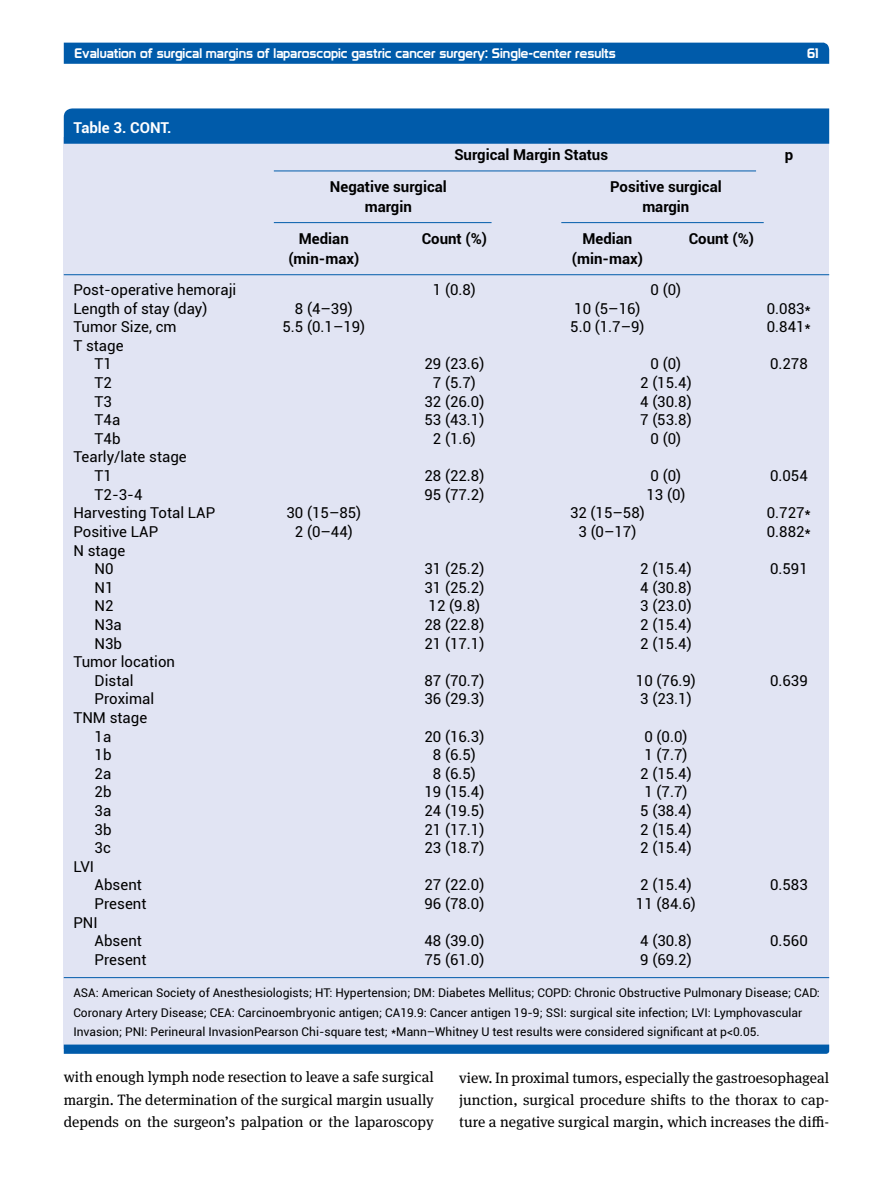
<style>
.page{position:relative;width:893px;height:1191px;background:#fff}
.page>*{position:absolute;margin:0;border:0;box-sizing:border-box;transform-origin:0 0}
.t1{font:15px/18.6px "Roboto";color:#000}
.t2{font:15px/22.5px "DG Meta Serif Science";color:#000;text-align:justify}
.t3{font:700 15px "Roboto";color:#000}
.t4{font:700 15px "Roboto";color:#fff}
.t5{font:13.5px "Prototype";color:#fff}
.t6{font:12px/19.5px "Roboto";color:#000}
</style>
<div class="page">
<div style="left:64px;top:43px;width:765px;height:21px;background:#005baa"></div>
<div style="left:64px;top:137px;width:765px;height:911px;background:#e1e4f3"></div>
<div style="left:64px;top:108px;width:765px;height:36px;background:#005baa"></div>
<svg style="left:64px;top:1044px;width:765px;height:9px;background:#0e63ae"></svg>
<hr style="left:64px;top:274px;width:765px;height:1px;background:#005baa">
<hr style="left:64px;top:977px;width:765px;height:1px;background:#005baa">
<hr style="left:274px;top:171px;width:482px;height:1px;background:#005baa">
<hr style="left:274px;top:222px;width:218px;height:1px;background:#005baa">
<hr style="left:561px;top:222px;width:203px;height:1px;background:#005baa">
<p class="t5" style="left:74px;top:45px;width:543px">Evaluation of surgical margins of laparoscopic gastric cancer surgery: Single-center results</p>
<p class="t5" style="left:807px;top:45px;width:13px">61</p>
<p class="t4" style="left:73px;top:117px;width:100px">Table 3. CONT.</p>
<p class="t3" style="left:454px;top:144px;width:155px">Surgical Margin Status</p>
<p class="t3" style="left:785px;top:144px;width:10px">p</p>
<p class="t3" style="left:330px;top:176px;width:118px">Negative surgical</p>
<p class="t3" style="left:610px;top:176px;width:113px">Positive surgical</p>
<p class="t3" style="left:365px;top:196px;width:49px">margin</p>
<p class="t3" style="left:642px;top:196px;width:49px">margin</p>
<p class="t3" style="left:299px;top:228px;width:51px">Median</p>
<p class="t3" style="left:422px;top:228px;width:67px">Count (%)</p>
<p class="t3" style="left:582px;top:228px;width:51px">Median</p>
<p class="t3" style="left:689px;top:228px;width:67px">Count (%)</p>
<p class="t3" style="left:288px;top:248px;width:73px">(min-max)</p>
<p class="t3" style="left:572px;top:248px;width:73px">(min-max)</p>
<p class="t1" style="left:73px;top:280px;width:165px">Post-operative hemoraji</p>
<p class="t1" style="left:433px;top:280px;width:45px">1 (0.8)</p>
<p class="t1" style="left:651px;top:280px;width:32px">0 (0)</p>
<p class="t1" style="left:73px;top:298px;width:136px">Length of stay (day)</p>
<p class="t1" style="left:295px;top:298px;width:59px">8 (4–39)</p>
<p class="t1" style="left:574px;top:298px;width:68px">10 (5–16)</p>
<p class="t1" style="left:767px;top:298px;width:46px">0.083*</p>
<p class="t1" style="left:73px;top:317px;width:105px">Tumor Size, cm</p>
<p class="t1" style="left:282px;top:317px;width:84px">5.5 (0.1–19)</p>
<p class="t1" style="left:570px;top:317px;width:76px">5.0 (1.7–9)</p>
<p class="t1" style="left:767px;top:317px;width:46px">0.841*</p>
<p class="t1" style="left:95px;top:336px;width:30px;text-indent:-21px">T stage<br>T1</p>
<p class="t1" style="left:424px;top:354px;width:61px">29 (23.6)</p>
<p class="t1" style="left:651px;top:354px;width:32px">0 (0)</p>
<p class="t1" style="left:770px;top:354px;width:39px">0.278</p>
<p class="t1" style="left:95px;top:373px;width:19px">T2</p>
<p class="t1" style="left:433px;top:373px;width:45px">7 (5.7)</p>
<p class="t1" style="left:640px;top:373px;width:53px">2 (15.4)</p>
<p class="t1" style="left:95px;top:391px;width:19px">T3</p>
<p class="t1" style="left:424px;top:391px;width:61px">32 (26.0)</p>
<p class="t1" style="left:640px;top:391px;width:53px">4 (30.8)</p>
<p class="t1" style="left:95px;top:410px;width:27px">T4a</p>
<p class="t1" style="left:424px;top:410px;width:61px">53 (43.1)</p>
<p class="t1" style="left:640px;top:410px;width:53px">7 (53.8)</p>
<p class="t1" style="left:95px;top:429px;width:27px">T4b</p>
<p class="t1" style="left:433px;top:429px;width:45px">2 (1.6)</p>
<p class="t1" style="left:651px;top:429px;width:32px">0 (0)</p>
<p class="t1" style="left:95px;top:447px;width:94px;text-indent:-21px">Tearly/late stage<br>T1</p>
<p class="t1" style="left:424px;top:466px;width:61px">28 (22.8)</p>
<p class="t1" style="left:651px;top:466px;width:32px">0 (0)</p>
<p class="t1" style="left:770px;top:466px;width:39px">0.054</p>
<p class="t1" style="left:95px;top:484px;width:49px">T2-3-4</p>
<p class="t1" style="left:424px;top:484px;width:61px">95 (77.2)</p>
<p class="t1" style="left:646px;top:484px;width:41px">13 (0)</p>
<p class="t1" style="left:73px;top:503px;width:143px">Harvesting Total LAP</p>
<p class="t1" style="left:286px;top:503px;width:76px">30 (15–85)</p>
<p class="t1" style="left:570px;top:503px;width:76px">32 (15–58)</p>
<p class="t1" style="left:767px;top:503px;width:46px">0.727*</p>
<p class="t1" style="left:73px;top:522px;width:86px">Positive LAP</p>
<p class="t1" style="left:295px;top:522px;width:59px">2 (0–44)</p>
<p class="t1" style="left:578px;top:522px;width:59px">3 (0–17)</p>
<p class="t1" style="left:767px;top:522px;width:46px">0.882*</p>
<p class="t1" style="left:95px;top:540px;width:32px;text-indent:-21px">N stage<br>N0</p>
<p class="t1" style="left:424px;top:559px;width:61px">31 (25.2)</p>
<p class="t1" style="left:640px;top:559px;width:53px">2 (15.4)</p>
<p class="t1" style="left:770px;top:559px;width:39px">0.591</p>
<p class="t1" style="left:95px;top:577px;width:21px">N1</p>
<p class="t1" style="left:424px;top:577px;width:61px">31 (25.2)</p>
<p class="t1" style="left:640px;top:577px;width:53px">4 (30.8)</p>
<p class="t1" style="left:95px;top:596px;width:21px">N2</p>
<p class="t1" style="left:429px;top:596px;width:53px">12 (9.8)</p>
<p class="t1" style="left:640px;top:596px;width:53px">3 (23.0)</p>
<p class="t1" style="left:95px;top:615px;width:29px">N3a</p>
<p class="t1" style="left:424px;top:615px;width:61px">28 (22.8)</p>
<p class="t1" style="left:640px;top:615px;width:53px">2 (15.4)</p>
<p class="t1" style="left:95px;top:633px;width:29px">N3b</p>
<p class="t1" style="left:424px;top:633px;width:61px">21 (17.1)</p>
<p class="t1" style="left:640px;top:633px;width:53px">2 (15.4)</p>
<p class="t1" style="left:95px;top:652px;width:82px;text-indent:-21px">Tumor location<br>Distal</p>
<p class="t1" style="left:424px;top:670px;width:61px">87 (70.7)</p>
<p class="t1" style="left:636px;top:670px;width:61px">10 (76.9)</p>
<p class="t1" style="left:770px;top:670px;width:39px">0.639</p>
<p class="t1" style="left:95px;top:689px;width:61px">Proximal</p>
<p class="t1" style="left:424px;top:689px;width:61px">36 (29.3)</p>
<p class="t1" style="left:640px;top:689px;width:53px">3 (23.1)</p>
<p class="t1" style="left:95px;top:708px;width:54px;text-indent:-21px">TNM stage<br>1a</p>
<p class="t1" style="left:424px;top:726px;width:61px">20 (16.3)</p>
<p class="t1" style="left:644px;top:726px;width:45px">0 (0.0)</p>
<p class="t1" style="left:95px;top:745px;width:18px">1b</p>
<p class="t1" style="left:433px;top:745px;width:45px">8 (6.5)</p>
<p class="t1" style="left:644px;top:745px;width:45px">1 (7.7)</p>
<p class="t1" style="left:95px;top:763px;width:18px">2a</p>
<p class="t1" style="left:433px;top:763px;width:45px">8 (6.5)</p>
<p class="t1" style="left:640px;top:763px;width:53px">2 (15.4)</p>
<p class="t1" style="left:95px;top:782px;width:18px">2b</p>
<p class="t1" style="left:424px;top:782px;width:61px">19 (15.4)</p>
<p class="t1" style="left:644px;top:782px;width:45px">1 (7.7)</p>
<p class="t1" style="left:95px;top:801px;width:18px">3a</p>
<p class="t1" style="left:424px;top:801px;width:61px">24 (19.5)</p>
<p class="t1" style="left:640px;top:801px;width:53px">5 (38.4)</p>
<p class="t1" style="left:95px;top:819px;width:18px">3b</p>
<p class="t1" style="left:424px;top:819px;width:61px">21 (17.1)</p>
<p class="t1" style="left:640px;top:819px;width:53px">2 (15.4)</p>
<p class="t1" style="left:95px;top:838px;width:18px">3c</p>
<p class="t1" style="left:424px;top:838px;width:61px">23 (18.7)</p>
<p class="t1" style="left:640px;top:838px;width:53px">2 (15.4)</p>
<p class="t1" style="left:73px;top:856px;width:22px">LVI</p>
<p class="t1" style="left:95px;top:875px;width:49px">Absent</p>
<p class="t1" style="left:424px;top:875px;width:61px">27 (22.0)</p>
<p class="t1" style="left:640px;top:875px;width:53px">2 (15.4)</p>
<p class="t1" style="left:770px;top:875px;width:39px">0.583</p>
<p class="t1" style="left:95px;top:894px;width:53px">Present</p>
<p class="t1" style="left:424px;top:894px;width:61px">96 (78.0)</p>
<p class="t1" style="left:636px;top:894px;width:61px">11 (84.6)</p>
<p class="t1" style="left:95px;top:912px;width:49px;text-indent:-21px">PNI<br>Absent</p>
<p class="t1" style="left:424px;top:931px;width:61px">48 (39.0)</p>
<p class="t1" style="left:640px;top:931px;width:53px">4 (30.8)</p>
<p class="t1" style="left:770px;top:931px;width:39px">0.560</p>
<p class="t1" style="left:95px;top:949px;width:53px">Present</p>
<p class="t1" style="left:424px;top:949px;width:61px">75 (61.0)</p>
<p class="t1" style="left:640px;top:949px;width:53px">9 (69.2)</p>
<p class="t6" style="left:73px;top:982px;width:748px">ASA: American Society of Anesthesiologists; HT: Hypertension; DM: Diabetes Mellitus; COPD: Chronic Obstructive Pulmonary Disease; CAD:<br>Coronary Artery Disease; CEA: Carcinoembryonic antigen; CA19.9: Cancer antigen 19-9; SSI: surgical site infection; LVI: Lymphovascular<br>Invasion; PNI: Perineural InvasionPearson Chi-square test; *Mann–Whitney U test results were considered significant at p&lt;0.05.</p>
<p class="t2" style="left:64px;top:1065px;width:371px">with enough lymph node resection to leave a safe surgical margin. The determination of the surgical margin usually depends on the surgeon’s palpation or the laparoscopy</p>
<p class="t2" style="left:459px;top:1066px;width:371px;line-height:22px">view. In proximal tumors, especially the gastroesophageal junction, surgical procedure shifts to the thorax to cap&shy;ture a negative surgical margin, which increases the diffi-</p>
</div>
